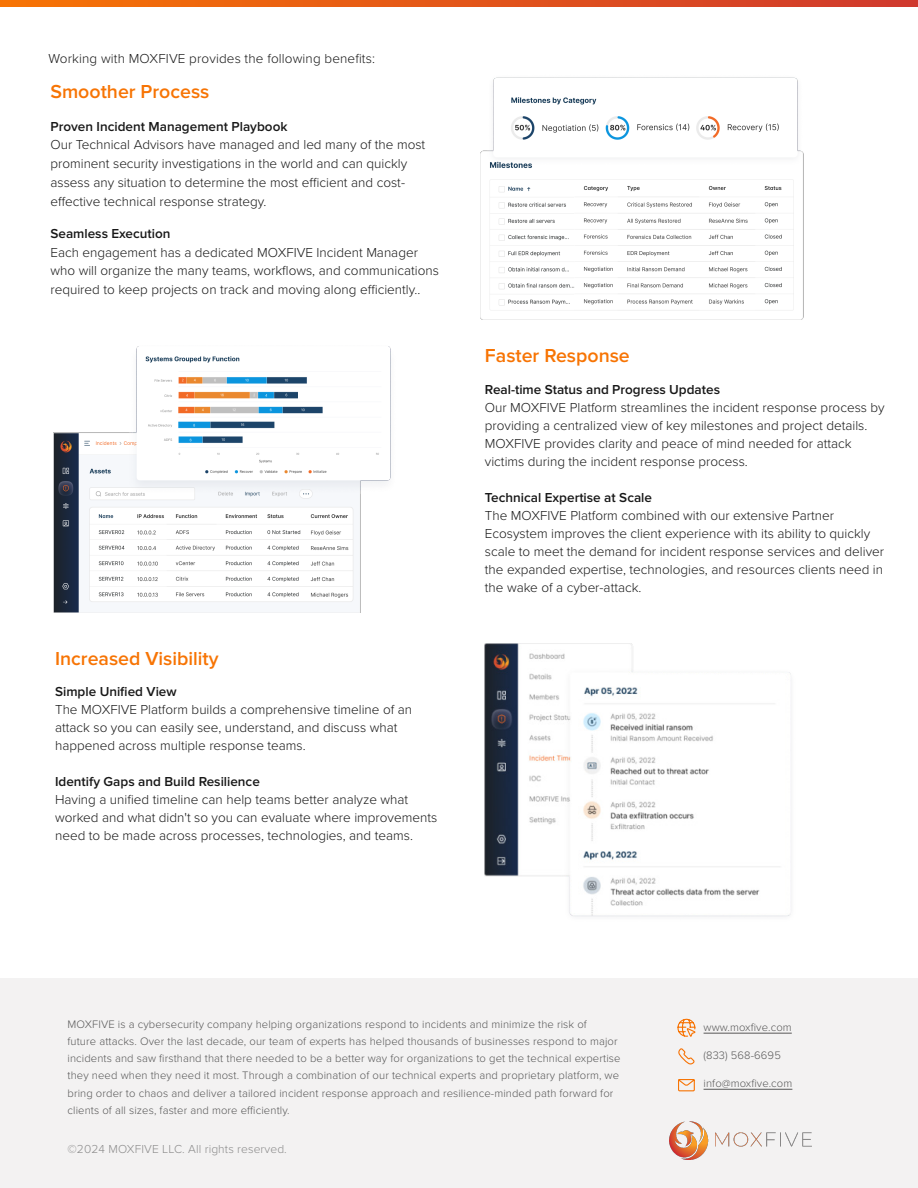
<style>
.page{position:relative;width:918px;height:1188px;background:#fff}
.page>*{position:absolute;margin:0;border:0;box-sizing:border-box;transform-origin:0 0}
.Body_Header{font:600 19.5px "Proxima Nova";color:#f77404}
.Body_Text{font:300 13.5px/18px "Proxima Nova";color:#181818}
.Body_Text-2{font:600 13.5px "Proxima Nova";color:#181818}
.t1{font:300 12px "Proxima Nova";letter-spacing:.01em;color:#8b8b8b}
.t2{font:300 11.25px/17.2px "Proxima Nova";letter-spacing:.01em;color:#585858}
</style>
<div class="page">
<div style="left:0;top:978px;width:918px;height:210px;background:#f3f2f2"></div>
<hr style="left:704px;top:1033px;width:88px;height:1px;background:#585858">
<hr style="left:704px;top:1089px;width:88px;height:1px;background:#585858">
<svg style="left:678px;top:1079px;width:17px;height:13px"></svg>
<svg style="left:677px;top:1018px;width:19px;height:47px"></svg>
<img style="left:670px;top:1121px;width:141px;height:39px">
<svg style="left:0;top:0;width:918px;height:6px;background:#e35618"></svg>
<img style="left:54px;top:346px;width:337px;height:267px">
<img style="left:485px;top:643px;width:306px;height:274px">
<img style="left:480px;top:77px;width:324px;height:242px">
<p class="Body_Text" style="left:49px;top:48px;width:328px">Working with MOXFIVE provides the following benefits:</p>
<p class="Body_Header" style="left:50px;top:83px;width:161px">Smoother Process</p>
<p class="Body_Text-2" style="left:50px;top:120px;width:239px">Proven Incident Management Playbook</p>
<p class="Body_Text" style="left:50px;top:135px;width:376px;line-height:18.8px">Our Technical Advisors have managed and led many of the most prominent security investigations in the world and can quickly assess any situation to determine the most efficient and cost&shy;effective technical response strategy.</p>
<p class="Body_Text-2" style="left:50px;top:227px;width:121px">Seamless Execution</p>
<p class="Body_Text" style="left:50px;top:242px;width:390px;line-height:18.8px">Each engagement has a dedicated MOXFIVE Incident Manager who will organize the many teams, workflows, and communications required to keep projects on track and moving along efficiently..</p>
<p class="Body_Header" style="left:55px;top:649px;width:165px">Increased Visibility</p>
<p class="Body_Text-2" style="left:55px;top:686px;width:123px">Simple Unified View</p>
<p class="Body_Text" style="left:55px;top:700px;width:359px">The MOXFIVE Platform builds a comprehensive timeline of an attack so you can easily see, understand, and discuss what happened across multiple response teams.</p>
<p class="Body_Text-2" style="left:55px;top:776px;width:206px">Identify Gaps and Build Resilience</p>
<p class="Body_Text" style="left:55px;top:790px;width:384px">Having a unified timeline can help teams better analyze what worked and what didn't so you can evaluate where improvements need to be made across processes, technologies, and teams.</p>
<p class="Body_Header" style="left:485px;top:347px;width:146px">Faster Response</p>
<p class="Body_Text-2" style="left:485px;top:383px;width:237px">Real-time Status and Progress Updates</p>
<p class="Body_Text" style="left:485px;top:397px;width:401px">Our MOXFIVE Platform streamlines the incident response process by providing a centralized view of key milestones and project details.<br>MOXFIVE provides clarity and peace of mind needed for attack victims during the incident response process.</p>
<p class="Body_Text-2" style="left:485px;top:491px;width:169px">Technical Expertise at Scale</p>
<p class="Body_Text" style="left:485px;top:505px;width:401px">The MOXFIVE Platform combined with our extensive Partner Ecosystem improves the client experience with its ability to quickly scale to meet the demand for incident response services and deliver the expanded expertise, technologies, and resources clients need in the wake of a cyber-attack.</p>
<p class="t2" style="left:68px;top:1015px;width:555px">MOXFIVE is a cybersecurity company helping organizations respond to incidents and minimize the risk of<br>future attacks. Over the last decade, our team of experts has helped thousands of businesses respond to major incidents and saw firsthand that there needed to be a better way for organizations to get the technical expertise they need when they need it most. Through a combination of our technical experts and proprietary platform, we bring order to chaos and deliver a tailored incident response approach and resilience-minded path forward for clients of all sizes, faster and more efficiently.</p>
<p class="t1" style="left:68px;top:1140px;width:221px">©2024 MOXFIVE LLC. All rights reserved.</p>
<p class="t2" style="left:704px;top:1018px;width:90px">www.moxfive.com</p>
<p class="t2" style="left:704px;top:1046px;width:79px">(833) 568-6695</p>
<p class="t2" style="left:704px;top:1074px;width:90px">info@moxfive.com</p>
</div>
